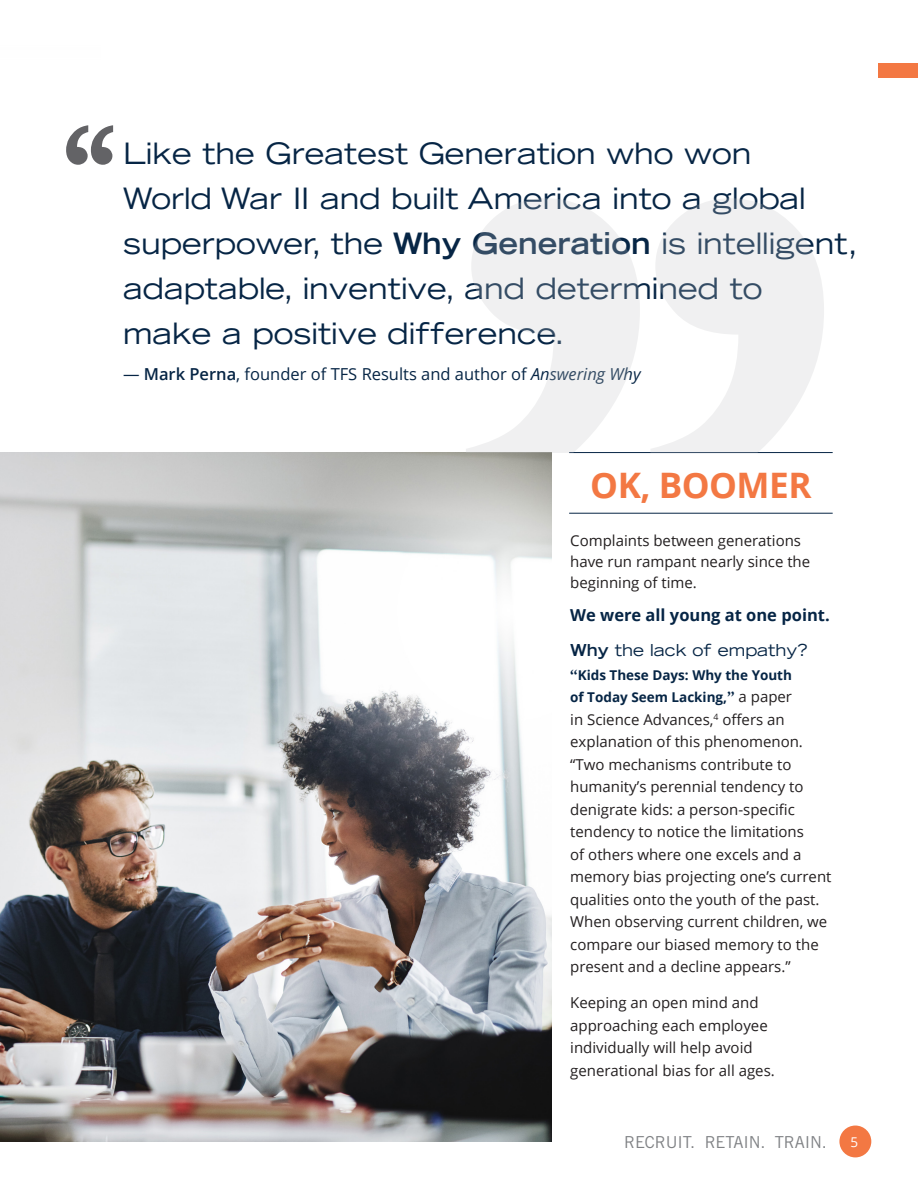
<style>
.page{position:relative;width:918px;height:1188px;background:#fff}
.page>*{position:absolute;margin:0;border:0;box-sizing:border-box;transform-origin:0 0}
.t1{font:700 35.1px "Open Sans";letter-spacing:-.015em;color:#f37843}
.main_body{font:expanded 29.55px/45px "Trade Gothic LT Std";color:#062545}
.main_body-2{font:16.5px "Open Sans";color:#062545}
.main_body-3{font:700 16.5px "Open Sans";color:#062545}
.t2{font:16.5px "Trade Gothic LT Std";letter-spacing:-.01em;color:#808285}
.main_body-4{font:expanded 16.5px "Trade Gothic LT Std";color:#062545}
.main_body-5{font:15px/22.5px "Open Sans";color:#231f20}
.main_body-6{font:700 13.5px/22.5px "Open Sans";color:#062545}
.t3{font:13.5px "Open Sans";color:#fff}
.s1{font-weight:700}
.s2{font-weight:600}
.s3{font-style:italic}
.s4{font-family:"Goudy";font-weight:800;font-size:15px}
.s5{font-weight:400;font-size:15px;color:#231f20}
</style>
<div class="page">
<img style="left:0;top:452px;width:551px;height:690px">
<div style="left:839px;top:1126px;width:32px;height:31px;background:#f37843;border-radius:50%"></div>
<hr style="left:569px;top:452px;width:264px;height:1px;background:#062545">
<hr style="left:569px;top:513px;width:264px;height:1px;background:#062545">
<div style="left:878px;top:63px;width:40px;height:15px;background:#f37843"></div>
<svg style="left:66px;top:125px;width:47px;height:40px"></svg>
<svg style="left:466px;top:198px;width:358px;height:254px;fill:#f0f0f1"></svg>
<p class="main_body" style="left:123px;top:131px;width:737px">Like the Greatest Generation who won<br>World War II and built America into a global superpower, the <span class="s1">Why Generation</span> is intelligent, adaptable, inventive, and determined to make a positive difference.</p>
<p class="main_body-2" style="left:123px;top:363px;width:519px">— <span class="s2">Mark Perna</span>, founder of TFS Results and author of <span class="s3">Answering Why</span></p>
<p class="t1" style="left:590px;top:460px;width:223px">OK, BOOMER</p>
<p class="main_body-5" style="left:570px;top:529px;width:242px;line-height:21px">Complaints between generations have run rampant nearly since the beginning of time.</p>
<p class="main_body-3" style="left:570px;top:603px;width:261px">We were all young at one point.</p>
<p class="main_body-4" style="left:570px;top:639px;width:239px"><span class="s1">Why</span> the lack of empathy?</p>
<p class="main_body-6" style="left:570px;top:663px;width:223px"><span class="s4">“</span>Kids These Days: Why the Youth of Today Seem Lacking,<span class="s4">”</span> <span class="s5">a paper</span></p>
<p class="main_body-5" style="left:570px;top:708px;width:263px">in Science Advances,<sup>4</sup> offers an explanation of this phenomenon. “Two mechanisms contribute to humanity’s perennial tendency to denigrate kids: a person-specific tendency to notice the limitations<br>of others where one excels and a memory bias projecting one’s current qualities onto the youth of the past.<br>When observing current children, we compare our biased memory to the present and a decline appears.”</p>
<p class="main_body-5" style="left:570px;top:991px;width:206px">Keeping an open mind and approaching each employee individually will help avoid generational bias for all ages.</p>
<p class="t2" style="left:624px;top:1132px;width:204px">RECRUIT. RETAIN. TRAIN.</p>
<p class="t3" style="left:851px;top:1133px;width:9px">5</p>
</div>
